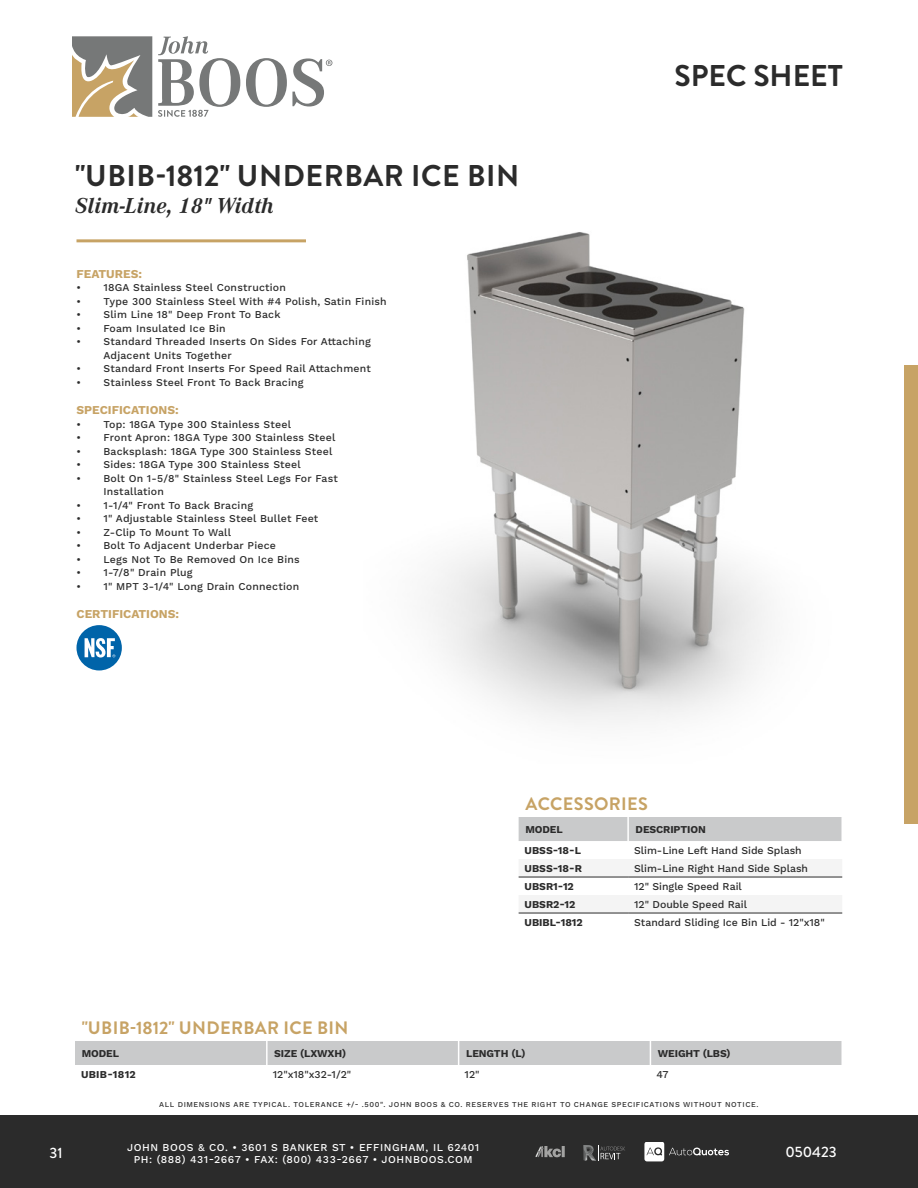
<style>
.page{position:relative;width:918px;height:1188px;background:#fff}
.page>*{position:absolute;margin:0;border:0;box-sizing:border-box;transform-origin:0 0}
.t1{font:700 30px "Brandon Grotesque";letter-spacing:.02em;color:#2b2b2b}
.t2{font:700 30px "Brandon Grotesque";color:#2b2b2b}
.t3{font:italic 700 22.5px "Corporate A Pro";color:#2b2b2b}
.t4{font:700 18px "Brandon Grotesque";letter-spacing:.02em;color:#c7a365}
.t5{font:500 15px "Brandon Grotesque";color:#fff}
.BULLET_POINTS{font:700 12px "Work Sans";color:#c7a365}
.BULLET_POINTS-2{font:500 10.5px "Work Sans";letter-spacing:.02em;color:#2b2b2b}
.TABLE_ROWS{font:500 10.5px "Work Sans";color:#2b2b2b}
.TABLE_ROWS-2{font:700 10.5px "Work Sans";letter-spacing:-.01em;color:#2b2b2b}
.t6{font:500 10.5px/12.6px "Work Sans";letter-spacing:.05em;color:#fff;text-align:center}
.TABLE_ROWS-3{font:700 10.5px "Work Sans";letter-spacing:.03em;color:#2b2b2b}
.t7{font:500 7.5px "Work Sans";letter-spacing:.075em;color:#2b2b2b}
</style>
<div class="page">
<div style="left:0;top:1116px;width:918px;height:72px;background:#2b2b2b"></div>
<svg style="left:583px;top:1145px;width:42px;height:16px"></svg>
<svg style="left:536px;top:1147px;width:29px;height:10px"></svg>
<svg style="left:644px;top:1142px;width:85px;height:19px"></svg>
<div style="left:905px;top:365px;width:13px;height:458px;background:#c7a365"></div>
<svg style="left:72px;top:36px;width:80px;height:81px;background:#a49a86"></svg>
<svg style="left:158px;top:36px;width:82px;height:81px"></svg>
<svg style="left:246px;top:58px;width:86px;height:49px"></svg>
<img style="left:428px;top:232px;width:341px;height:491px">
<div style="left:75px;top:1041px;width:767px;height:24px;background:#c9cacb"></div>
<hr style="left:266px;top:1041px;width:2px;height:24px;background:#fff">
<hr style="left:76px;top:239px;width:230px;height:3px;background:#c7a365">
<div style="left:76px;top:625px;width:46px;height:45px;background:#0064a9;border-radius:50%"></div>
<svg style="left:85px;top:638px;width:30px;height:20px"></svg>
<svg style="left:519px;top:859px;width:323px;height:54px"></svg>
<div style="left:519px;top:817px;width:323px;height:24px;background:#c9cacb"></div>
<hr style="left:627px;top:817px;width:2px;height:24px;background:#fff">
<hr style="left:519px;top:877px;width:109px;height:1px;background:#2b2b2b">
<hr style="left:628px;top:877px;width:214px;height:1px;background:#2b2b2b">
<hr style="left:519px;top:913px;width:109px;height:1px;background:#2b2b2b">
<hr style="left:628px;top:913px;width:214px;height:1px;background:#2b2b2b">
<p class="t1" style="left:75px;top:155px;width:446px">"UBIB-1812" UNDERBAR ICE BIN</p>
<p class="t3" style="left:75px;top:190px;width:200px">Slim-Line, 18" Width</p>
<p class="BULLET_POINTS" style="left:76px;top:267px;width:67px">FEATURES:</p>
<p class="BULLET_POINTS-2" style="left:76px;top:282px;width:211px">• 18GA Stainless Steel Construction</p>
<p class="BULLET_POINTS-2" style="left:76px;top:295px;width:312px">• Type 300 Stainless Steel With #4 Polish, Satin Finish</p>
<p class="BULLET_POINTS-2" style="left:76px;top:309px;width:206px">• Slim Line 18" Deep Front To Back</p>
<p class="BULLET_POINTS-2" style="left:76px;top:322px;width:151px">• Foam Insulated Ice Bin</p>
<p class="BULLET_POINTS-2" style="left:76px;top:336px;width:296px">• Standard Threaded Inserts On Sides For Attaching</p>
<p class="BULLET_POINTS-2" style="left:103px;top:349px;width:130px">Adjacent Units Together</p>
<p class="BULLET_POINTS-2" style="left:76px;top:363px;width:296px">• Standard Front Inserts For Speed Rail Attachment</p>
<p class="BULLET_POINTS-2" style="left:76px;top:376px;width:229px">• Stainless Steel Front To Back Bracing</p>
<p class="BULLET_POINTS" style="left:76px;top:403px;width:104px">SPECIFICATIONS:</p>
<p class="BULLET_POINTS-2" style="left:76px;top:418px;width:216px">• Top: 18GA Type 300 Stainless Steel</p>
<p class="BULLET_POINTS-2" style="left:76px;top:432px;width:261px">• Front Apron: 18GA Type 300 Stainless Steel</p>
<p class="BULLET_POINTS-2" style="left:76px;top:445px;width:257px">• Backsplash: 18GA Type 300 Stainless Steel</p>
<p class="BULLET_POINTS-2" style="left:76px;top:459px;width:226px">• Sides: 18GA Type 300 Stainless Steel</p>
<p class="BULLET_POINTS-2" style="left:76px;top:472px;width:263px">• Bolt On 1-5/8" Stainless Steel Legs For Fast</p>
<p class="BULLET_POINTS-2" style="left:103px;top:486px;width:62px">Installation</p>
<p class="BULLET_POINTS-2" style="left:76px;top:499px;width:178px">• 1-1/4" Front To Back Bracing</p>
<p class="BULLET_POINTS-2" style="left:76px;top:513px;width:243px">• 1" Adjustable Stainless Steel Bullet Feet</p>
<p class="BULLET_POINTS-2" style="left:76px;top:526px;width:156px">• Z-Clip To Mount To Wall</p>
<p class="BULLET_POINTS-2" style="left:76px;top:540px;width:201px">• Bolt To Adjacent Underbar Piece</p>
<p class="BULLET_POINTS-2" style="left:76px;top:553px;width:225px">• Legs Not To Be Removed On Ice Bins</p>
<p class="BULLET_POINTS-2" style="left:76px;top:567px;width:118px">• 1-7/8" Drain Plug</p>
<p class="BULLET_POINTS-2" style="left:76px;top:580px;width:224px">• 1" MPT 3-1/4" Long Drain Connection</p>
<p class="BULLET_POINTS" style="left:76px;top:607px;width:104px">CERTIFICATIONS:</p>
<h1 class="t2" style="left:675px;top:55px;width:170px">SPEC SHEET</h1>
<p class="t4" style="left:526px;top:791px;width:124px">ACCESSORIES</p>
<p class="TABLE_ROWS-2" style="left:525px;top:823px;width:39px">MODEL</p>
<p class="TABLE_ROWS-2" style="left:636px;top:823px;width:72px">DESCRIPTION</p>
<p class="TABLE_ROWS-2" style="left:525px;top:844px;width:58px">UBSS-18-L</p>
<p class="TABLE_ROWS" style="left:634px;top:844px;width:169px">Slim-Line Left Hand Side Splash</p>
<p class="TABLE_ROWS-2" style="left:525px;top:862px;width:59px">UBSS-18-R</p>
<p class="TABLE_ROWS" style="left:634px;top:862px;width:175px">Slim-Line Right Hand Side Splash</p>
<p class="TABLE_ROWS-2" style="left:525px;top:880px;width:51px">UBSR1-12</p>
<p class="TABLE_ROWS" style="left:634px;top:880px;width:109px">12" Single Speed Rail</p>
<p class="TABLE_ROWS-2" style="left:525px;top:898px;width:52px">UBSR2-12</p>
<p class="TABLE_ROWS" style="left:634px;top:898px;width:114px">12" Double Speed Rail</p>
<p class="TABLE_ROWS-2" style="left:525px;top:916px;width:60px">UBIBL-1812</p>
<p class="TABLE_ROWS" style="left:634px;top:916px;width:192px">Standard Sliding Ice Bin Lid - 12"x18"</p>
<p class="t4" style="left:82px;top:1015px;width:268px">"UBIB-1812" UNDERBAR ICE BIN</p>
<p class="TABLE_ROWS-2" style="left:82px;top:1047px;width:39px">MODEL</p>
<p class="TABLE_ROWS-2" style="left:274px;top:1047px;width:73px">SIZE (LXWXH)</p>
<p class="TABLE_ROWS-2" style="left:466px;top:1047px;width:61px">LENGTH (L)</p>
<p class="TABLE_ROWS-2" style="left:658px;top:1047px;width:74px">WEIGHT (LBS)</p>
<p class="TABLE_ROWS-3" style="left:81px;top:1068px;width:56px">UBIB-1812</p>
<p class="TABLE_ROWS" style="left:273px;top:1068px;width:80px">12"x18"x32-1/2"</p>
<p class="TABLE_ROWS" style="left:465px;top:1068px;width:16px">12"</p>
<p class="TABLE_ROWS" style="left:656px;top:1068px;width:14px">47</p>
<p class="t7" style="left:159px;top:1100px;width:601px">ALL DIMENSIONS ARE TYPICAL. TOLERANCE +/- .500". JOHN BOOS &amp; CO. RESERVES THE RIGHT TO CHANGE SPECIFICATIONS WITHOUT NOTICE.</p>
<p class="t6" style="left:127px;top:1141px;width:354px">JOHN BOOS &amp; CO. • 3601 S BANKER ST • EFFINGHAM, IL 62401<br>PH: (888) 431-2667 • FAX: (800) 433-2667 • JOHNBOOS.COM</p>
<h3 class="t5" style="left:50px;top:1143px;width:15px">31</h3>
<p class="t5" style="left:785px;top:1142px;width:53px">050423</p>
</div>
